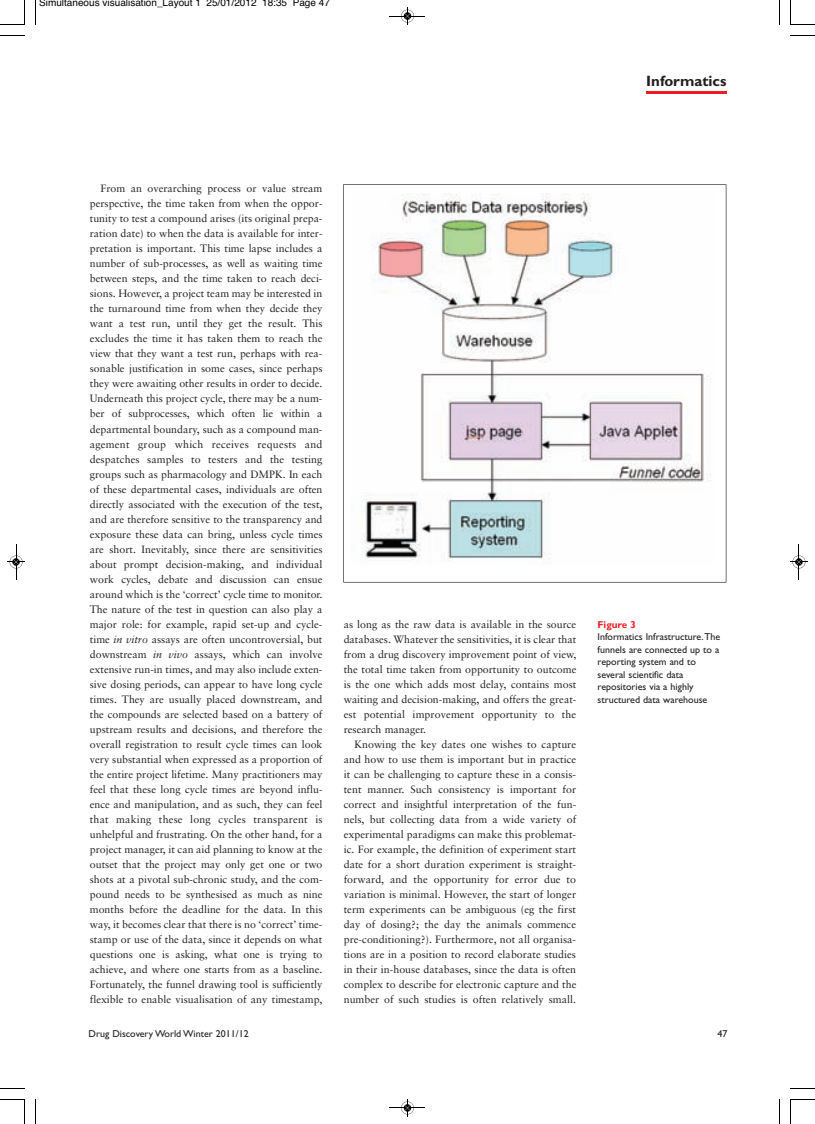
<style>
.page{position:relative;width:815px;height:1124px;background:#fff}
.page>*{position:absolute;margin:0;border:0;box-sizing:border-box;transform-origin:0 0}
.t1{font:700 15px "Gill Sans";color:#231f20}
.t2{font:10.62px/15px "Sabon";letter-spacing:.005em;color:#231f20;text-align:justify}
.t3{font:10px/12.5px "Gill Sans";color:#231f20}
.t4{font:10px "Helvetica";color:#000}
.t5{font:700 10px "Gill Sans";color:#ee1d23}
.s1{font-style:italic}
</style>
<div class="page">
<hr style="left:646px;top:91px;width:80px;height:3px;background:#ee1d23">
<svg style="left:343px;top:184px;width:383px;height:398px"></svg>
<svg style="left:35px;top:0;width:1px;height:25px"></svg>
<svg style="left:0;top:35px;width:25px;height:1px"></svg>
<svg style="left:779px;top:0;width:1px;height:25px"></svg>
<svg style="left:790px;top:35px;width:25px;height:1px"></svg>
<svg style="left:35px;top:1099px;width:1px;height:24px"></svg>
<svg style="left:0;top:1088px;width:25px;height:1px"></svg>
<svg style="left:779px;top:1099px;width:1px;height:24px"></svg>
<svg style="left:790px;top:1088px;width:25px;height:1px"></svg>
<svg style="left:0;top:0;width:25px;height:25px"></svg>
<svg style="left:790px;top:0;width:25px;height:25px"></svg>
<svg style="left:0;top:1099px;width:25px;height:24px"></svg>
<svg style="left:790px;top:1099px;width:25px;height:24px"></svg>
<hr style="left:390px;top:16px;width:35px;height:1px;background:#000">
<svg style="left:401px;top:7px;width:13px;height:18px"></svg>
<hr style="left:390px;top:1107px;width:35px;height:1px;background:#000">
<svg style="left:401px;top:1099px;width:13px;height:17px"></svg>
<hr style="left:16px;top:544px;width:1px;height:35px;background:#000">
<svg style="left:7px;top:555px;width:18px;height:13px"></svg>
<hr style="left:799px;top:544px;width:1px;height:35px;background:#000">
<svg style="left:790px;top:555px;width:18px;height:13px"></svg>
<p class="t4" style="left:39px;top:-1px;width:292px">Simultaneous visualisation_Layout 1 25/01/2012 18:35 Page 47</p>
<h1 class="t1" style="left:646px;top:76px;width:82px">Informatics</h1>
<p class="t2" style="left:90px;top:182px;width:234px;text-indent:11px">From an overarching process or value stream perspective, the time taken from when the oppor&shy;tunity to test a compound arises (its original prepa&shy;ration date) to when the data is available for inter&shy;pretation is important. This time lapse includes a number of sub-processes, as well as waiting time between steps, and the time taken to reach deci&shy;sions. However, a project team may be interested in the turnaround time from when they decide they want a test run, until they get the result. This excludes the time it has taken them to reach the view that they want a test run, perhaps with rea&shy;sonable justification in some cases, since perhaps they were awaiting other results in order to decide.<br>Underneath this project cycle, there may be a num&shy;ber of subprocesses, which often lie within a departmental boundary, such as a compound man&shy;agement group which receives requests and despatches samples to testers and the testing groups such as pharmacology and DMPK. In each of these departmental cases, individuals are often directly associated with the execution of the test, and are therefore sensitive to the transparency and exposure these data can bring, unless cycle times are short. Inevitably, since there are sensitivities about prompt decision-making, and individual work cycles, debate and discussion can ensue around which is the ‘correct’ cycle time to monitor.<br>The nature of the test in question can also play a major role: for example, rapid set-up and cycle&shy;time <span class="s1">in vitro</span> assays are often uncontroversial, but downstream <span class="s1">in vivo</span> assays, which can involve extensive run-in times, and may also include exten&shy;sive dosing periods, can appear to have long cycle times. They are usually placed downstream, and the compounds are selected based on a battery of upstream results and decisions, and therefore the overall registration to result cycle times can look very substantial when expressed as a proportion of the entire project lifetime. Many practitioners may feel that these long cycle times are beyond influ&shy;ence and manipulation, and as such, they can feel that making these long cycles transparent is unhelpful and frustrating. On the other hand, for a project manager, it can aid planning to know at the outset that the project may only get one or two shots at a pivotal sub-chronic study, and the com&shy;pound needs to be synthesised as much as nine months before the deadline for the data. In this way, it becomes clear that there is no ‘correct’ time&shy;stamp or use of the data, since it depends on what questions one is asking, what one is trying to achieve, and where one starts from as a baseline.<br>Fortunately, the funnel drawing tool is sufficiently flexible to enable visualisation of any timestamp,</p>
<p class="t2" style="left:344px;top:617px;width:234px">as long as the raw data is available in the source databases. Whatever the sensitivities, it is clear that from a drug discovery improvement point of view, the total time taken from opportunity to outcome is the one which adds most delay, contains most waiting and decision-making, and offers the great&shy;est potential improvement opportunity to the research manager.</p>
<p class="t2" style="left:344px;top:737px;width:234px;text-indent:11px">Knowing the key dates one wishes to capture and how to use them is important but in practice it can be challenging to capture these in a consis&shy;tent manner. Such consistency is important for correct and insightful interpretation of the fun&shy;nels, but collecting data from a wide variety of experimental paradigms can make this problemat&shy;ic. For example, the definition of experiment start date for a short duration experiment is straight&shy;forward, and the opportunity for error due to variation is minimal. However, the start of longer term experiments can be ambiguous (eg the first day of dosing?; the day the animals commence pre-conditioning?). Furthermore, not all organisa&shy;tions are in a position to record elaborate studies in their in-house databases, since the data is often complex to describe for electronic capture and the number of such studies is often relatively small.</p>
<p class="t5" style="left:598px;top:620px;width:40px">Figure 3</p>
<p class="t3" style="left:598px;top:631px;width:124px">Informatics Infrastructure. The funnels are connected up to a reporting system and to several scientific data repositories via a highly structured data warehouse</p>
<p class="t3" style="left:89px;top:1028px;width:162px">Drug Discovery World Winter 2011/12</p>
<p class="t3" style="left:717px;top:1028px;width:11px">47</p>
</div>
